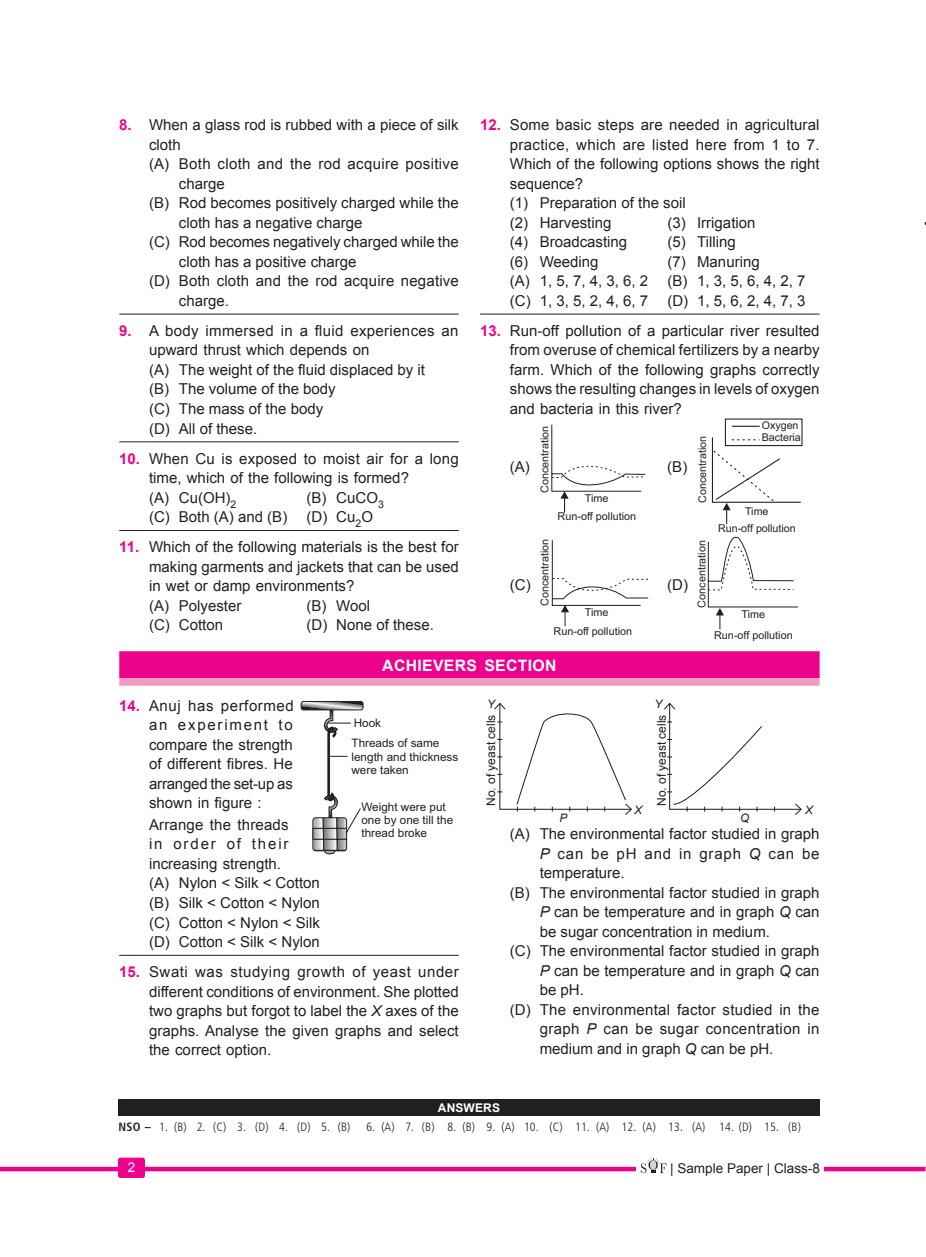
<style>
.page{position:relative;width:926px;height:1257px;background:#fff}
.page>*{position:absolute;margin:0;border:0;box-sizing:border-box;transform-origin:0 0}
.Headd{font:700 15.75px "Arial";letter-spacing:.02em;color:#fff}
.Question{font:15px/19.5px "Arial";color:#231f20;text-align:justify}
.option_with_out_line{font:15px/19.5px "Arial";color:#231f20;text-align:justify}
._4-Option_line{font:15px/19.5px "Arial";color:#231f20}
.Question-2{font:15px/19.5px "Arial";letter-spacing:.02em;color:#231f20}
.option_with_out_line-2{font:15px/19.5px "Arial";letter-spacing:.02em;color:#231f20}
.t1{font:13.5px "Arial";color:#231f20}
.t2{font:13.5px "Arial";color:#fff}
.Answer_keys{font:300 condensed 12px "Frutiger";letter-spacing:.015em;color:#231f20}
.t3{font:12px "Arial";color:#231f20}
.t4{font:700 12px "Arial";letter-spacing:.01em;color:#fff}
.t5{font:11.7px/13px "Arial";color:#231f20}
.t6{font:italic 11.7px "Arial";color:#231f20}
.t7{font:10.8px/18.1px "Arial";color:#231f20;text-align:center}
.t8{font:10.65px/12px "Arial";color:#231f20}
.s1{font-weight:700;color:#ed028c}
.s2{font-style:italic}
.s3{font-weight:700}
</style>
<div class="page">
<svg style="left:0;top:1166px;width:925px;height:4px;background:#f035a3"></svg>
<div style="left:635px;top:1160px;width:188px;height:17px;background:#fff"></div>
<svg style="left:640px;top:1158px;width:26px;height:14px"></svg>
<div style="left:118px;top:1157px;width:26px;height:20px;background:#ed028c;border-radius:2px"></div>
<div style="left:118px;top:1157px;width:27px;height:20px;border:1px solid #ed028c;border-radius:2px"></div>
<div style="left:119px;top:651px;width:700px;height:27px;background:#ed028c"></div>
<div style="left:119px;top:678px;width:700px;height:7px;background:#f499c2"></div>
<hr style="left:119px;top:954px;width:339px;height:1px;background:#231f20">
<div style="left:300px;top:700px;width:63px;height:10px;border:1px solid #231f20;border-radius:2px"></div>
<svg style="left:301px;top:701px;width:62px;height:153px"></svg>
<svg style="left:494px;top:703px;width:138px;height:112px"></svg>
<svg style="left:664px;top:703px;width:138px;height:112px"></svg>
<hr style="left:119px;top:314px;width:339px;height:1px;background:#231f20">
<hr style="left:119px;top:441px;width:339px;height:1px;background:#231f20">
<hr style="left:119px;top:530px;width:339px;height:1px;background:#231f20">
<hr style="left:480px;top:314px;width:339px;height:1px;background:#231f20">
<svg style="left:551px;top:424px;width:95px;height:88px"></svg>
<svg style="left:732px;top:425px;width:27px;height:1px"></svg>
<svg style="left:711px;top:436px;width:90px;height:89px"></svg>
<svg style="left:551px;top:540px;width:97px;height:87px"></svg>
<svg style="left:707px;top:536px;width:91px;height:93px"></svg>
<div style="left:118px;top:1099px;width:701px;height:16px;background:#231f20"></div>
<p class="Question" style="left:149px;top:115px;width:311px;text-indent:-30px"><span class="s1">8.</span> When a glass rod is rubbed with a piece of silk cloth</p>
<p class="option_with_out_line-2" style="left:179px;top:154px;width:281px;text-indent:-30px">(A) Both cloth and the rod acquire positive charge</p>
<p class="option_with_out_line" style="left:179px;top:193px;width:281px;text-indent:-30px">(B) Rod becomes positively charged while the cloth has a negative charge</p>
<p class="option_with_out_line" style="left:179px;top:232px;width:281px;text-indent:-30px">(C) Rod becomes negatively charged while the cloth has a positive charge</p>
<p class="_4-Option_line" style="left:179px;top:271px;width:281px;text-indent:-30px">(D) Both cloth and the rod acquire negative charge.</p>
<p class="Question-2" style="left:149px;top:321px;width:311px;text-indent:-30px"><span class="s1">9.</span> A body immersed in a fluid experiences an upward thrust which depends on</p>
<p class="option_with_out_line" style="left:149px;top:360px;width:277px">(A) The weight of the fluid displaced by it</p>
<p class="option_with_out_line" style="left:149px;top:379px;width:188px">(B) The volume of the body</p>
<p class="option_with_out_line" style="left:149px;top:399px;width:175px">(C) The mass of the body</p>
<p class="_4-Option_line" style="left:149px;top:418px;width:110px">(D) All of these.</p>
<p class="Question" style="left:149px;top:448px;width:311px;text-indent:-30px"><span class="s1">10.</span> When Cu is exposed to moist air for a long time, which of the following is formed?</p>
<p class="option_with_out_line" style="left:149px;top:487px;width:89px">(A) Cu(OH)<sub>2</sub></p>
<p class="option_with_out_line" style="left:306px;top:487px;width:79px">(B) CuCO<sub>3</sub></p>
<p class="_4-Option_line" style="left:149px;top:507px;width:140px">(C) Both (A) and (B)</p>
<p class="_4-Option_line" style="left:306px;top:507px;width:68px">(D) Cu<sub>2</sub>O</p>
<p class="Question" style="left:149px;top:537px;width:311px;text-indent:-30px"><span class="s1">11.</span> Which of the following materials is the best for making garments and jackets that can be used in wet or damp environments?</p>
<p class="option_with_out_line" style="left:149px;top:596px;width:94px">(A) Polyester</p>
<p class="option_with_out_line" style="left:306px;top:596px;width:65px">(B) Wool</p>
<p class="option_with_out_line" style="left:149px;top:615px;width:75px">(C) Cotton</p>
<p class="option_with_out_line" style="left:306px;top:615px;width:129px">(D) None of these.</p>
<p class="Question" style="left:509px;top:115px;width:311px;text-indent:-30px"><span class="s1">12.</span> Some basic steps are needed in agricultural practice, which are listed here from 1 to 7.<br>Which of the following options shows the right sequence?</p>
<p class="option_with_out_line" style="left:509px;top:193px;width:177px">(1) Preparation of the soil</p>
<p class="option_with_out_line" style="left:509px;top:213px;width:103px">(2) Harvesting</p>
<p class="option_with_out_line" style="left:667px;top:213px;width:90px">(3) Irrigation</p>
<p class="option_with_out_line" style="left:509px;top:232px;width:119px">(4) Broadcasting</p>
<p class="option_with_out_line" style="left:667px;top:232px;width:70px">(5) Tilling</p>
<p class="option_with_out_line" style="left:509px;top:252px;width:90px">(6) Weeding</p>
<p class="option_with_out_line" style="left:667px;top:252px;width:94px">(7) Manuring</p>
<p class="option_with_out_line" style="left:509px;top:271px;width:140px">(A) 1, 5, 7, 4, 3, 6, 2</p>
<p class="option_with_out_line" style="left:667px;top:271px;width:140px">(B) 1, 3, 5, 6, 4, 2, 7</p>
<p class="_4-Option_line" style="left:509px;top:291px;width:140px">(C) 1, 3, 5, 2, 4, 6, 7</p>
<p class="_4-Option_line" style="left:667px;top:291px;width:140px">(D) 1, 5, 6, 2, 4, 7, 3</p>
<p class="Question" style="left:509px;top:321px;width:311px;text-indent:-30px"><span class="s1">13.</span> Run-off pollution of a particular river resulted from overuse of chemical fertilizers by a nearby farm. Which of the following graphs correctly shows the resulting changes in levels of oxygen and bacteria in this river?</p>
<p class="option_with_out_line" style="left:509px;top:457px;width:21px">(A)</p>
<p class="option_with_out_line" style="left:509px;top:575px;width:22px">(C)</p>
<p class="t7" style="left:536px;top:493px;width:69px;rotate:-90deg">Concentration</p>
<p class="t7" style="left:536px;top:606px;width:69px;rotate:-90deg">Concentration</p>
<p class="t7" style="left:557px;top:490px;width:80px">Time<br>Run-off pollution</p>
<p class="t7" style="left:553px;top:604px;width:80px;line-height:18.8px;text-align:left;text-indent:31px">Time<br>Run-off pollution</p>
<p class="option_with_out_line" style="left:667px;top:457px;width:21px">(B)</p>
<p class="option_with_out_line" style="left:667px;top:575px;width:22px">(D)</p>
<p class="t8" style="left:696px;top:502px;width:68px;rotate:-90deg">Concentration</p>
<p class="t7" style="left:693px;top:607px;width:69px;rotate:-90deg">Concentration</p>
<p class="t8" style="left:761px;top:419px;width:41px">Oxygen<br>Bacteria</p>
<p class="t8" style="left:744px;top:505px;width:25px">Time</p>
<p class="t8" style="left:717px;top:522px;width:79px">Run-off pollution</p>
<p class="t7" style="left:713px;top:604px;width:80px;line-height:21.3px">Time<br>Run-off pollution</p>
<p class="Headd" style="left:382px;top:655px;width:176px">ACHIEVERS SECTION</p>
<p class="Question" style="left:149px;top:695px;width:146px;text-indent:-30px"><span class="s1">14.</span> Anuj has performed an experiment to compare the strength of different fibres. He arranged the set-up as shown in figure :</p>
<p class="Question" style="left:149px;top:814px;width:141px">Arrange the threads in order of their increasing strength.</p>
<p class="option_with_out_line" style="left:149px;top:873px;width:172px">(A) Nylon &lt; Silk &lt; Cotton</p>
<p class="option_with_out_line" style="left:149px;top:892px;width:172px">(B) Silk &lt; Cotton &lt; Nylon</p>
<p class="option_with_out_line" style="left:149px;top:912px;width:172px">(C) Cotton &lt; Nylon &lt; Silk</p>
<p class="_4-Option_line" style="left:149px;top:931px;width:172px">(D) Cotton &lt; Silk &lt; Nylon</p>
<p class="Question" style="left:149px;top:962px;width:311px;text-indent:-30px"><span class="s1">15.</span> Swati was studying growth of yeast under different conditions of environment. She plotted two graphs but forgot to label the <span class="s2">X</span> axes of the graphs. Analyse the given graphs and select the correct option.</p>
<p class="t6" style="left:487px;top:696px;width:9px">Y</p>
<p class="t6" style="left:654px;top:696px;width:9px">Y</p>
<p class="t3" style="left:483px;top:805px;width:93px;rotate:-90deg">No. of yeast cells</p>
<p class="t3" style="left:653px;top:805px;width:93px;rotate:-90deg">No. of yeast cells</p>
<p class="t6" style="left:634px;top:802px;width:9px">X</p>
<p class="t6" style="left:804px;top:802px;width:9px">X</p>
<p class="t5" style="left:353px;top:716px;width:29px">Hook</p>
<p class="t5" style="left:351px;top:736px;width:108px">Threads of same length and thickness were taken</p>
<p class="t5" style="left:361px;top:799px;width:93px">Weight were put one by one till the thread broke</p>
<p class="t6" style="left:559px;top:809px;width:9px">P</p>
<p class="t6" style="left:739px;top:809px;width:11px">Q</p>
<p class="option_with_out_line" style="left:539px;top:824px;width:281px;text-indent:-30px">(A) The environmental factor studied in graph <span class="s2">P</span> can be pH and in graph <span class="s2">Q</span> can be temperature.</p>
<p class="option_with_out_line" style="left:539px;top:882px;width:281px;text-indent:-30px">(B) The environmental factor studied in graph <span class="s2">P</span> can be temperature and in graph <span class="s2">Q</span> can be sugar concentration in medium.</p>
<p class="option_with_out_line" style="left:539px;top:941px;width:281px;text-indent:-30px">(C) The environmental factor studied in graph <span class="s2">P</span> can be temperature and in graph <span class="s2">Q</span> can be pH.</p>
<p class="option_with_out_line" style="left:539px;top:999px;width:281px;text-indent:-30px">(D) The environmental factor studied in the graph <span class="s2">P</span> can be sugar concentration in medium and in graph <span class="s2">Q</span> can be pH.</p>
<p class="t4" style="left:437px;top:1099px;width:64px">ANSWERS</p>
<p class="Answer_keys" style="left:118px;top:1119px;width:233px"><span class="s3">NSO –</span> 1. (B) 2. (C) 3. (D) 4. (D) 5. (B)</p>
<p class="Answer_keys" style="left:366px;top:1119px;width:436px">6. (A) 7. (B) 8. (B) 9. (A) 10. (C) 11. (A) 12. (A) 13. (A) 14. (D) 15. (B)</p>
<p class="t2" style="left:128px;top:1157px;width:9px">2</p>
<p class="t1" style="left:669px;top:1159px;width:151px">| Sample Paper | Class-8</p>
</div>
